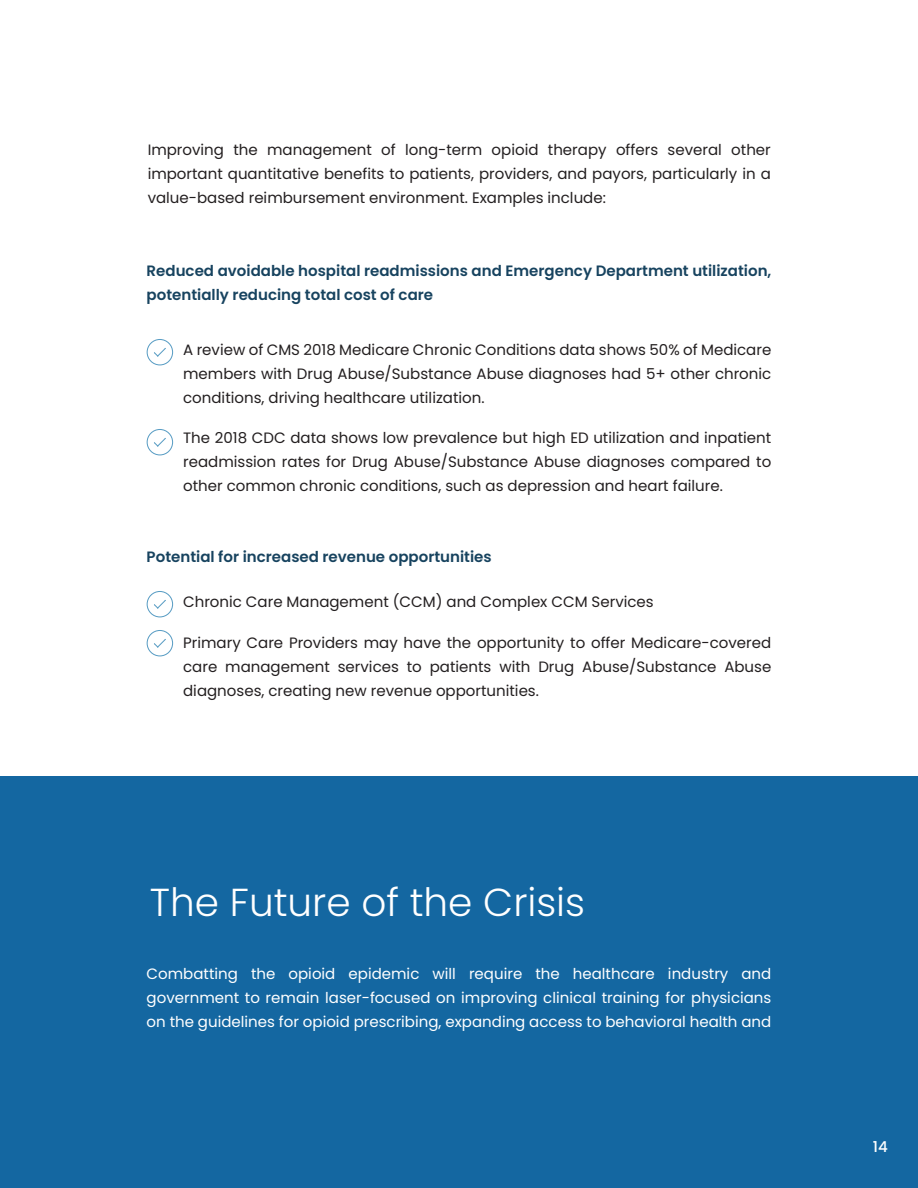
<style>
.page{position:relative;width:918px;height:1188px;background:#fff}
.page>*{position:absolute;margin:0;border:0;box-sizing:border-box;transform-origin:0 0}
.t1{font:300 39px "Poppins";color:#fff}
.t2{font:15px/24px "Poppins";color:#231f20;text-align:justify}
.t3{font:15px/24px "Poppins";color:#fff;text-align:justify}
.t4{font:600 15px/24px "Poppins";color:#17435f}
.t5{font:500 15px "Poppins";color:#fff}
</style>
<div class="page">
<div style="left:0;top:777px;width:918px;height:411px;background:#1467a1"></div>
<svg style="left:147px;top:339px;width:26px;height:26px"></svg>
<svg style="left:147px;top:429px;width:26px;height:26px"></svg>
<svg style="left:147px;top:591px;width:26px;height:26px"></svg>
<svg style="left:147px;top:630px;width:26px;height:26px"></svg>
<p class="t2" style="left:148px;top:138px;width:625px">Improving the management of long-term opioid therapy offers several other important quantitative benefits to patients, providers, and payors, particularly in a value-based reimbursement environment. Examples include:</p>
<p class="t4" style="left:147px;top:259px;width:626px">Reduced avoidable hospital readmissions and Emergency Department utilization, potentially reducing total cost of care</p>
<p class="t2" style="left:183px;top:337px;width:590px">A review of CMS 2018 Medicare Chronic Conditions data shows 50% of Medicare members with Drug Abuse/Substance Abuse diagnoses had 5+ other chronic conditions, driving healthcare utilization.</p>
<p class="t2" style="left:183px;top:426px;width:590px">The 2018 CDC data shows low prevalence but high ED utilization and inpatient readmission rates for Drug Abuse/Substance Abuse diagnoses compared to other common chronic conditions, such as depression and heart failure.</p>
<p class="t4" style="left:147px;top:545px;width:347px">Potential for increased revenue opportunities</p>
<p class="t2" style="left:183px;top:590px;width:472px">Chronic Care Management (CCM) and Complex CCM Services</p>
<p class="t2" style="left:183px;top:631px;width:590px">Primary Care Providers may have the opportunity to offer Medicare-covered care management services to patients with Drug Abuse/Substance Abuse diagnoses, creating new revenue opportunities.</p>
<h1 class="t1" style="left:150px;top:880px;width:437px">The Future of the Crisis</h1>
<p class="t3" style="left:147px;top:962px;width:626px">Combatting the opioid epidemic will require the healthcare industry and government to remain laser-focused on improving clinical training for physicians on the guidelines for opioid prescribing, expanding access to behavioral health and</p>
<p class="t5" style="left:873px;top:1138px;width:16px">14</p>
</div>
